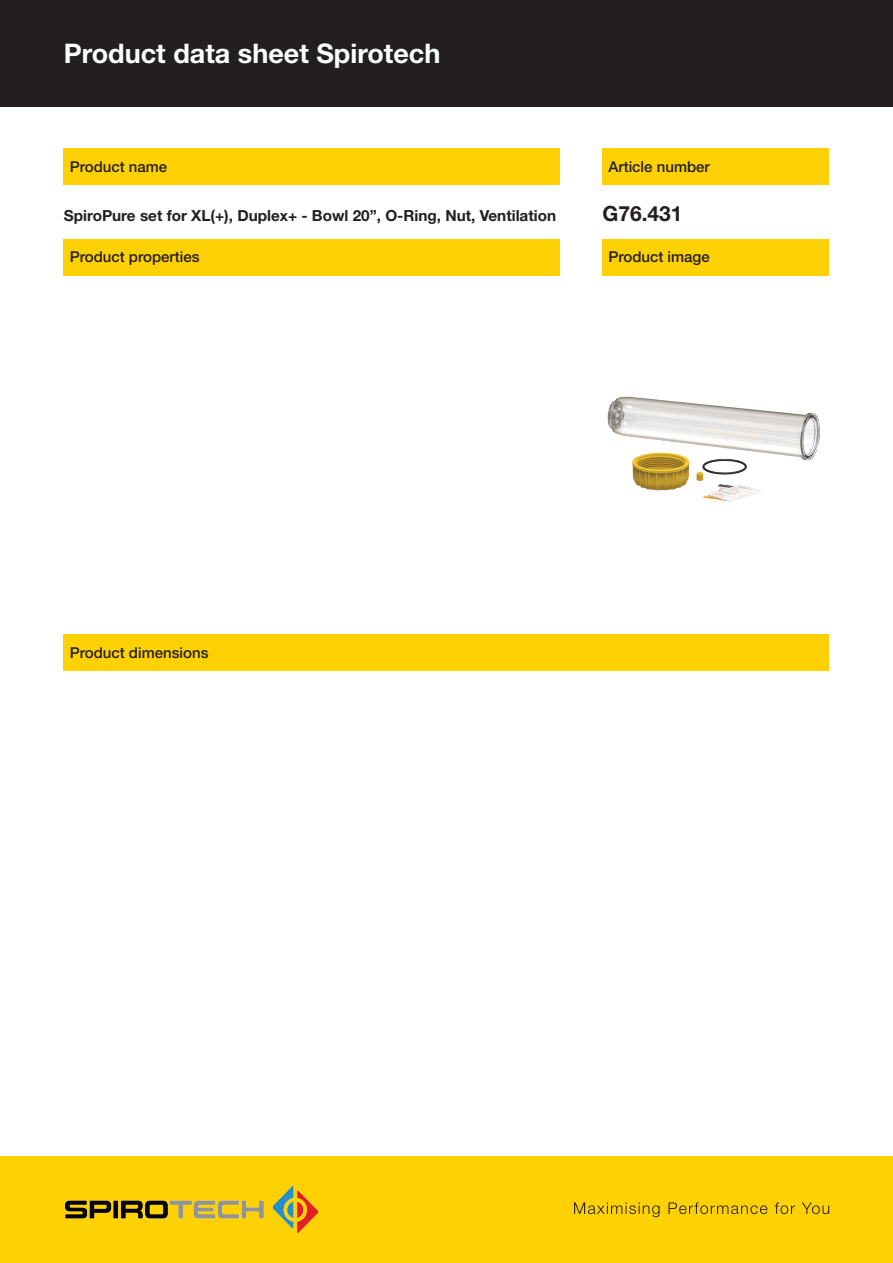
<style>
.page{position:relative;width:893px;height:1263px;background:#fff}
.page>*{position:absolute;margin:0;border:0;box-sizing:border-box;transform-origin:0 0}
.t1{font:700 27px "Helvetica Neue LT Pro";color:#fff}
.t2{font:700 21px "Helvetica Neue LT Pro";color:#231f20}
.t3{font:700 15.3px "Helvetica Neue LT Pro";color:#231f20}
.t4{font:500 15px "Helvetica Neue LT Pro";color:#231f20}
</style>
<div class="page">
<div style="left:0;top:1157px;width:893px;height:106px;background:#fed105"></div>
<svg style="left:574px;top:1202px;width:255px;height:15px"></svg>
<img style="left:65px;top:1187px;width:252px;height:46px">
<div style="left:0;top:0;width:893px;height:106px;background:#231f20"></div>
<div style="left:64px;top:635px;width:765px;height:36px;background:#fed105"></div>
<img style="left:607px;top:396px;width:213px;height:106px">
<div style="left:602px;top:239px;width:227px;height:36px;background:#fed105"></div>
<div style="left:64px;top:239px;width:496px;height:36px;background:#fed105"></div>
<div style="left:602px;top:149px;width:227px;height:36px;background:#fed105"></div>
<div style="left:64px;top:149px;width:496px;height:36px;background:#fed105"></div>
<h1 class="t1" style="left:64px;top:36px;width:378px">Product data sheet Spirotech</h1>
<p class="t4" style="left:70px;top:158px;width:99px">Product name</p>
<p class="t3" style="left:64px;top:206px;width:494px">SpiroPure set for XL(+), Duplex+ - Bowl 20”, O-Ring, Nut, Ventilation</p>
<p class="t4" style="left:608px;top:158px;width:103px">Article number</p>
<h2 class="t2" style="left:602px;top:200px;width:82px">G76.431</h2>
<p class="t4" style="left:70px;top:248px;width:131px">Product properties</p>
<p class="t4" style="left:608px;top:248px;width:103px">Product image</p>
<p class="t4" style="left:70px;top:644px;width:140px">Product dimensions</p>
</div>
